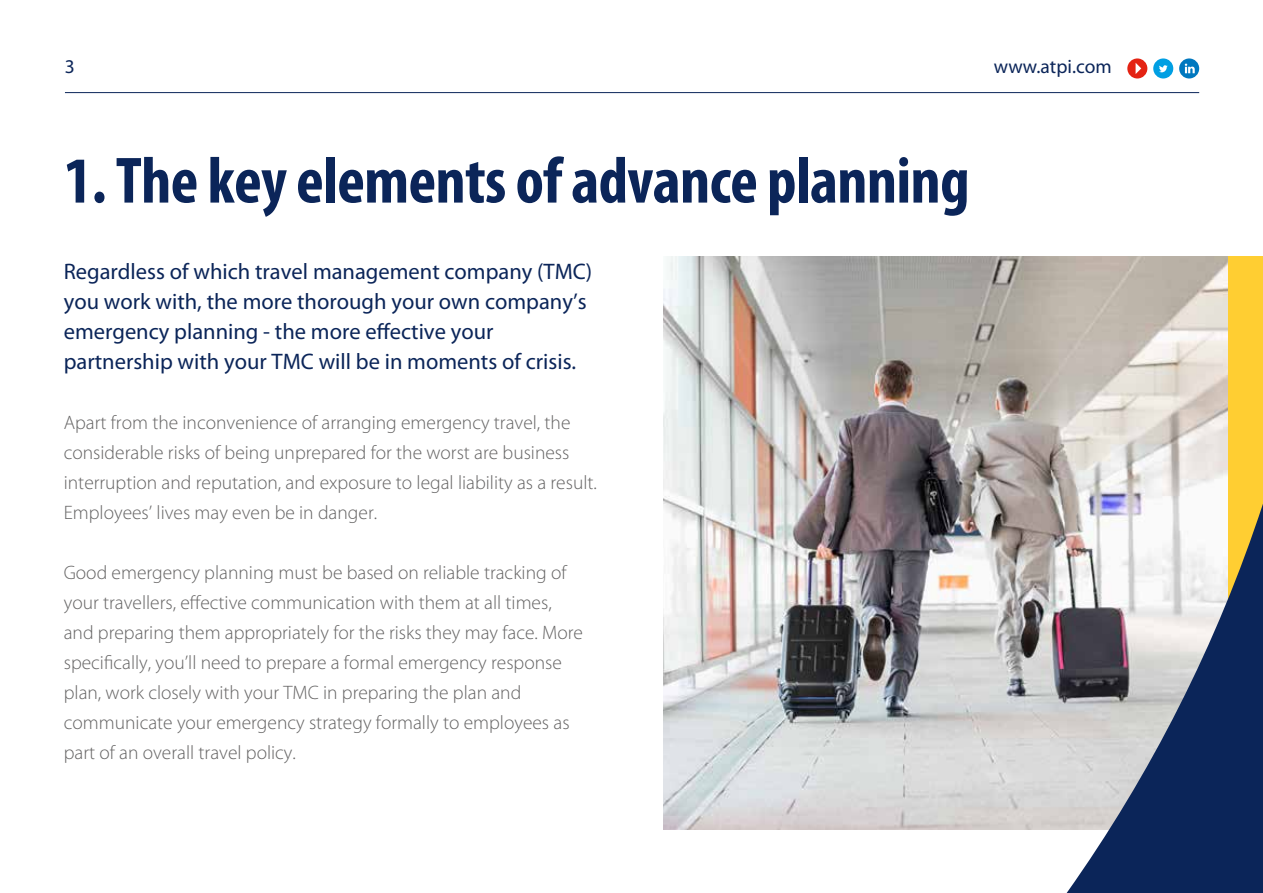
<style>
.page{position:relative;width:1263px;height:893px;background:#fff}
.page>*{position:absolute;margin:0;border:0;box-sizing:border-box;transform-origin:0 0}
.t1{font:700 condensed 66px "Myriad Pro";letter-spacing:-.01em;color:#0b2559}
.t2{font:22.5px/30px "Myriad Pro";color:#0b2559}
.t3{font:300 19.5px/30px "Myriad Pro";color:#646363}
.t4{font:19.5px "Myriad Pro";color:#0b2559}
</style>
<div class="page">
<img style="left:663px;top:256px;width:565px;height:573px">
<div style="left:1228px;top:256px;width:35px;height:573px;background:#ffce32"></div>
<hr style="left:65px;top:92px;width:1134px;height:1px;background:#0b2559">
<svg style="left:1067px;top:504px;width:196px;height:389px"></svg>
<div style="left:1153px;top:58px;width:20px;height:21px;background:#009fe3;border-radius:50%"></div>
<svg style="left:1159px;top:65px;width:8px;height:7px"></svg>
<svg style="left:1179px;top:58px;width:20px;height:21px"></svg>
<svg style="left:1185px;top:64px;width:10px;height:9px"></svg>
<div style="left:1127px;top:58px;width:20px;height:21px;background:#e42313;border-radius:50%"></div>
<svg style="left:1135px;top:63px;width:6px;height:11px"></svg>
<p class="t4" style="left:65px;top:55px;width:12px">3</p>
<p class="t4" style="left:994px;top:55px;width:119px">www.atpi.com</p>
<h1 class="t1" style="left:64px;top:139px;width:907px">1. The key elements of advance planning</h1>
<p class="t2" style="left:64px;top:256px;width:530px">Regardless of which travel management company (TMC) you work with, the more thorough your own company’s emergency planning - the more effective your partnership with your TMC will be in moments of crisis.</p>
<p class="t3" style="left:64px;top:407px;width:535px">Apart from the inconvenience of arranging emergency travel, the considerable risks of being unprepared for the worst are business interruption and reputation, and exposure to legal liability as a result.<br>Employees’ lives may even be in danger.</p>
<p class="t3" style="left:64px;top:557px;width:521px">Good emergency planning must be based on reliable tracking of your travellers, effective communication with them at all times, and preparing them appropriately for the risks they may face. More specifically, you’ll need to prepare a formal emergency response plan, work closely with your TMC in preparing the plan and communicate your emergency strategy formally to employees as part of an overall travel policy.</p>
</div>
